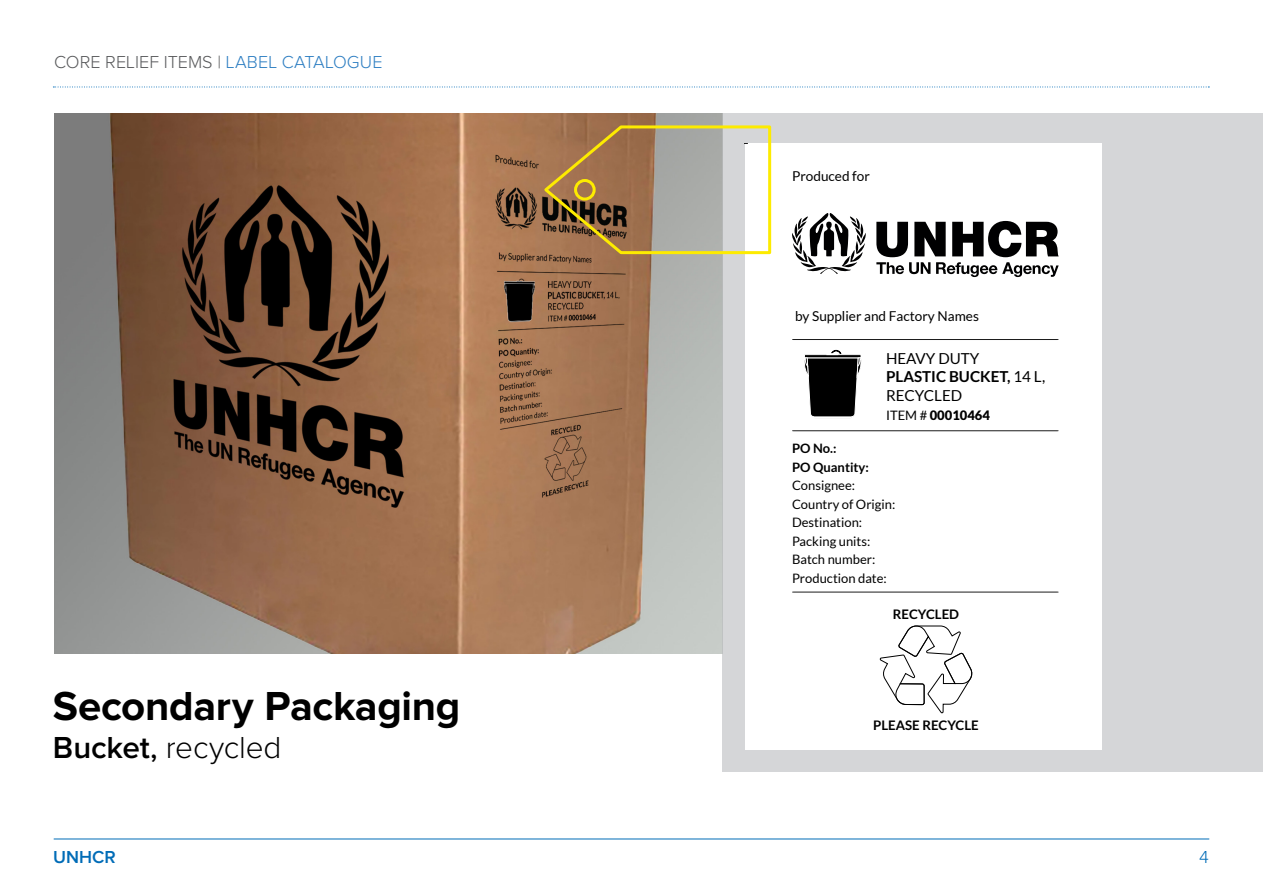
<style>
.page{position:relative;width:1263px;height:893px;background:#fff}
.page>*{position:absolute;margin:0;border:0;box-sizing:border-box;transform-origin:0 0}
.t1{font:700 42px "Proxima Nova";letter-spacing:-.01em;color:#000}
.t2{font:300 31.5px "Proxima Nova";letter-spacing:-.005em;color:#000}
.t3{font:300 18px "Proxima Nova";letter-spacing:.005em;color:#58595b}
.t4{font:600 18px "Proxima Nova";color:#006cb7}
.t5{font:300 18px "Proxima Nova";color:#006cb7}
.t6{font:15.15px/18.1px "Lato";color:#000}
.t7{font:13.65px "Lato";color:#000}
.t8{font:700 13.2px "Lato";color:#000}
.t9{font:13.05px/18.5px "Lato";color:#000}
.t10{font:700 13.05px/18.5px "Lato";color:#000}
.t11{font:900 13.05px "Lato";color:#000}
.s1{color:#2d7ec2}
.s2{font-weight:600}
.s3{font-weight:500}
.s4{font-weight:700}
.s5{font-weight:400}
</style>
<div class="page">
<hr style="left:54px;top:839px;width:1155px;height:1px;background:#006cb7">
<svg style="left:53px;top:87px;width:1156px;height:1px"></svg>
<img style="left:54px;top:113px;width:669px;height:541px">
<div style="left:723px;top:113px;width:540px;height:658px;background:#d5d6d8"></div>
<div style="left:746px;top:143px;width:356px;height:607px;background:#fff"></div>
<svg style="left:792px;top:213px;width:74px;height:61px"></svg>
<svg style="left:876px;top:221px;width:183px;height:56px"></svg>
<svg style="left:792px;top:339px;width:267px;height:1px"></svg>
<svg style="left:792px;top:430px;width:267px;height:1px"></svg>
<svg style="left:792px;top:592px;width:267px;height:1px"></svg>
<svg style="left:804px;top:350px;width:58px;height:68px"></svg>
<svg style="left:879px;top:625px;width:94px;height:89px"></svg>
<svg style="left:541px;top:124px;width:231px;height:132px"></svg>
<div style="left:574px;top:179px;width:22px;height:22px;border:3px solid #fdeb00;border-radius:50%"></div>
<h3 class="t3" style="left:54px;top:54px;width:330px">CORE RELIEF ITEMS | <span class="s1">LABEL CATALOGUE</span></h3>
<h1 class="t1" style="left:53px;top:687px;width:409px">Secondary Packaging</h1>
<h2 class="t2" style="left:53px;top:733px;width:230px"><span class="s2">Bucket</span><span class="s3">,</span> recycled</h2>
<p class="t7" style="left:792px;top:168px;width:79px">Produced for</p>
<p class="t7" style="left:795px;top:309px;width:185px">by Supplier and Factory Names</p>
<p class="t6" style="left:886px;top:350px;width:161px">HEAVY DUTY<br><span class="s4">PLASTIC BUCKET,</span> 14 L,<br>RECYCLED</p>
<p class="t11" style="left:886px;top:407px;width:106px"><span class="s5">ITEM #</span> 00010464</p>
<p class="t10" style="left:792px;top:439px;width:78px">PO No.:<br>PO Quantity:</p>
<p class="t9" style="left:792px;top:476px;width:105px">Consignee:<br>Country of Origin:<br>Destination:<br>Packing units:<br>Batch number:<br>Production date:</p>
<p class="t8" style="left:893px;top:606px;width:68px">RECYCLED</p>
<p class="t8" style="left:873px;top:717px;width:107px">PLEASE RECYCLE</p>
<h3 class="t4" style="left:53px;top:848px;width:64px">UNHCR</h3>
<h3 class="t5" style="left:1199px;top:848px;width:11px">4</h3>
</div>
